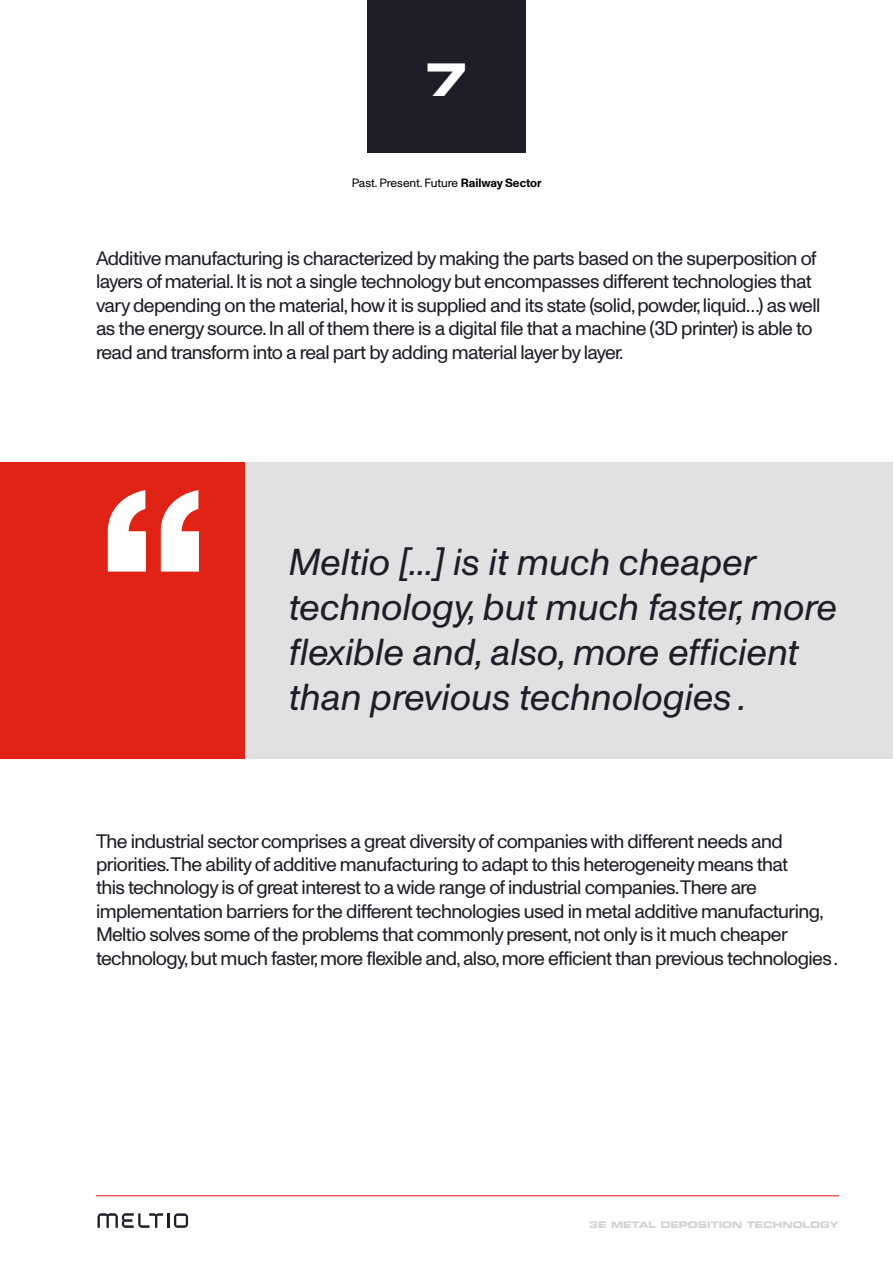
<style>
.page{position:relative;width:893px;height:1263px;background:#fff}
.page>*{position:absolute;margin:0;border:0;box-sizing:border-box;transform-origin:0 0}
.t1{font:700 274.5px "Monument Grotesk";color:#fff}
.t2{font:45px "Eurostile LT Std Bold Ex 2";color:#fff}
.t3{font:italic 37.5px/45px "Monument Grotesk";color:#1e1e28}
.t4{font:19.5px/23.4px "Monument Grotesk";letter-spacing:-.03em;color:#1e1e28}
.t5{font:12px "Monument Grotesk";color:#000}
.t6{font:9px "Eurostile LT Std Bold Ex 2";color:#d2d2d1}
.s1{font-weight:700}
</style>
<div class="page">
<div style="left:367px;top:0;width:159px;height:153px;background:#1e1e28"></div>
<hr style="left:96px;top:1195px;width:743px;height:1px;background:#e02314">
<svg style="left:97px;top:1213px;width:91px;height:15px"></svg>
<div style="left:245px;top:462px;width:648px;height:296px;background:#e1e1e1"></div>
<div style="left:1px;top:462px;width:244px;height:296px;background:#e02314"></div>
<h2 class="t2" style="left:424px;top:48px;width:46px">7</h2>
<p class="t5" style="left:352px;top:174px;width:191px">Past. Present. Future <span class="s1">Railway Sector</span></p>
<p class="t4" style="left:96px;top:245px;width:726px">Additive manufacturing is characterized by making the parts based on the superposition of layers of material. It is not a single technology but encompasses different technologies that vary depending on the material, how it is supplied and its state (solid, powder, liquid…) as well as the energy source. In all of them there is a digital file that a machine (3D printer) is able to read and transform into a real part by adding material layer by layer.</p>
<h1 class="t1" style="left:96px;top:391px;width:117px">“</h1>
<h3 class="t3" style="left:288px;top:538px;width:550px">Meltio [...] is it much cheaper technology, but much faster, more flexible and, also, more efficient</h3>
<h3 class="t3" style="left:288px;top:673px;width:459px">than previous technologies .</h3>
<p class="t4" style="left:96px;top:828px;width:744px">The industrial sector comprises a great diversity of companies with different needs and priorities.The ability of additive manufacturing to adapt to this heterogeneity means that<br>this technology is of great interest to a wide range of industrial companies.There are implementation barriers for the different technologies used in metal additive manufacturing, Meltio solves some of the problems that commonly present, not only is it much cheaper technology, but much faster, more flexible and, also, more efficient than previous technologies .</p>
<p class="t6" style="left:589px;top:1218px;width:251px">3E METAL DEPOSITION TECHNOLOGY</p>
</div>
